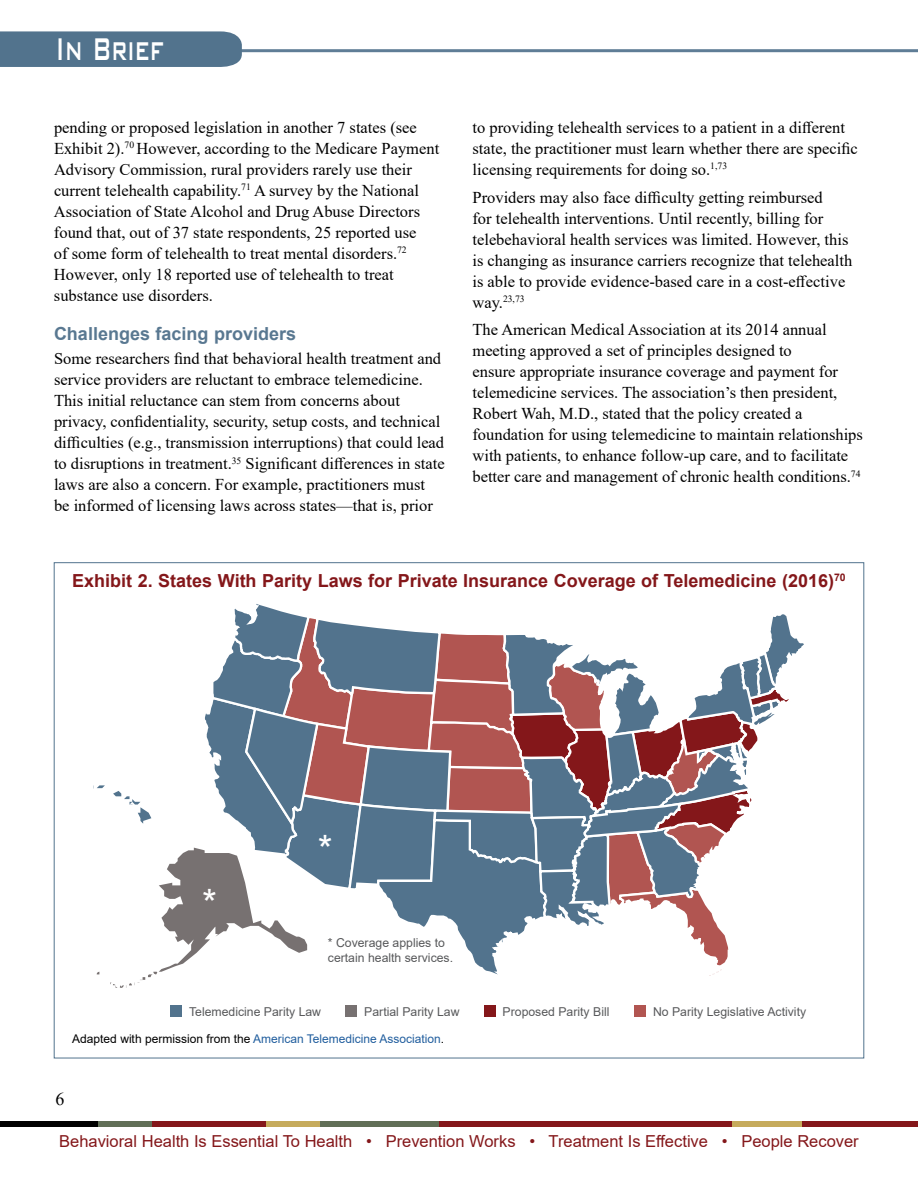
<style>
.page{position:relative;width:918px;height:1188px;background:#fff}
.page>*{position:absolute;margin:0;border:0;box-sizing:border-box;transform-origin:0 0}
.t1{font:500 42px "Bank Gothic BT";color:#fff;scale:.59 1}
.t2{font:38.25px "Arial";color:#fff}
.t3{font:700 18px "Arial";color:#84171a}
.t4{font:700 18px "Arial";color:#597891}
.t5{font:18px "Times New Roman";color:#000}
.t6{font:16.5px/21px "Times New Roman";color:#000}
.t7{font:16.5px "Arial";color:#84171a}
.t8{font:12.3px/14.7px "Arial";color:#58595b}
.t9{font:12px "Arial";color:#215e9e}
.t10{font:9.6px "Times New Roman";color:#000}
.s1{font-size:16.5px}
.s2{color:#000}
</style>
<div class="page">
<hr style="left:235px;top:49px;width:683px;height:3px;background:#5f7d96">
<div style="left:732px;top:1121px;width:71px;height:5px;background:#c6ab5c"></div>
<div style="left:320px;top:1121px;width:119px;height:5px;background:#616f57"></div>
<div style="left:439px;top:1121px;width:293px;height:5px;background:#84171a"></div>
<div style="left:0;top:1121px;width:102px;height:5px;background:#000"></div>
<div style="left:144px;top:1121px;width:122px;height:5px;background:#84171a"></div>
<div style="left:99px;top:1121px;width:53px;height:5px;background:#616f57"></div>
<div style="left:266px;top:1121px;width:54px;height:5px;background:#c6ab5c"></div>
<div style="left:803px;top:1121px;width:115px;height:5px;background:#84171a"></div>
<div style="left:0;top:31px;width:242px;height:36px;background:#52738d"></div>
<svg style="left:97px;top:604px;width:707px;height:384px"></svg>
<div style="left:171px;top:1005px;width:11px;height:11px;background:#52738d"></div>
<div style="left:346px;top:1005px;width:11px;height:11px;background:#777171"></div>
<div style="left:484px;top:1005px;width:11px;height:11px;background:#84171a"></div>
<div style="left:635px;top:1005px;width:11px;height:11px;background:#b15551"></div>
<h1 class="t1" style="left:56px;top:26px;width:184px">In Brief</h1>
<p class="t6" style="left:54px;top:116px;width:387px">pending or proposed legislation in another 7 states (see Exhibit 2).<sup>70</sup> However, according to the Medicare Payment Advisory Commission, rural providers rarely use their current telehealth capability.<sup>71</sup> A survey by the National Association of State Alcohol and Drug Abuse Directors found that, out of 37 state respondents, 25 reported use<br>of some form of telehealth to treat mental disorders.<sup>72<br></sup>However, only 18 reported use of telehealth to treat substance use disorders.</p>
<h4 class="t4" style="left:54px;top:321px;width:244px">Challenges facing providers</h4>
<p class="t6" style="left:54px;top:348px;width:392px">Some researchers find that behavioral health treatment and service providers are reluctant to embrace telemedicine.<br>This initial reluctance can stem from concerns about privacy, confidentiality, security, setup costs, and technical difficulties (e.g., transmission interruptions) that could lead to disruptions in treatment.<sup>35</sup> Significant differences in state laws are also a concern. For example, practitioners must be informed of licensing laws across states—that is, prior</p>
<p class="t6" style="left:473px;top:116px;width:387px">to providing telehealth services to a patient in a different state, the practitioner must learn whether there are specific licensing requirements for doing so.<sup>1,73</sup></p>
<p class="t6" style="left:472px;top:186px;width:381px">Providers may also face difficulty getting reimbursed<br>for telehealth interventions. Until recently, billing for telebehavioral health services was limited. However, this is changing as insurance carriers recognize that telehealth is able to provide evidence-based care in a cost-effective</p>
<p class="t10" style="left:472px;top:292px;width:54px"><span class="s1">way.</span>23,73</p>
<p class="t6" style="left:472px;top:319px;width:392px">The American Medical Association at its 2014 annual meeting approved a set of principles designed to<br>ensure appropriate insurance coverage and payment for telemedicine services. The association’s then president, Robert Wah, M.D., stated that the policy created a foundation for using telemedicine to maintain relationships with patients, to enhance follow-up care, and to facilitate better care and management of chronic health conditions.<sup>74</sup></p>
<p class="t3" style="left:72px;top:568px;width:775px">Exhibit 2. States With Parity Laws for Private Insurance Coverage of Telemedicine (2016)<sup>70</sup></p>
<p class="t2" style="left:202px;top:878px;width:16px">*</p>
<p class="t2" style="left:318px;top:823px;width:16px">*</p>
<p class="t8" style="left:328px;top:936px;width:127px">* Coverage applies to certain health services.</p>
<p class="t8" style="left:189px;top:1004px;width:134px">Telemedicine Parity Law</p>
<p class="t8" style="left:364px;top:1004px;width:97px">Partial Parity Law</p>
<p class="t8" style="left:503px;top:1004px;width:108px">Proposed Parity Bill</p>
<p class="t8" style="left:653px;top:1004px;width:155px">No Parity Legislative Activity</p>
<p class="t9" style="left:72px;top:1031px;width:373px"><span class="s2">Adapted with permission from the</span> American Telemedicine Association<span class="s2">.</span></p>
<p class="t5" style="left:56px;top:1086px;width:10px">6</p>
<p class="t7" style="left:59px;top:1130px;width:801px">Behavioral Health Is Essential To Health • Prevention Works • Treatment Is Effective • People Recover</p>
</div>
